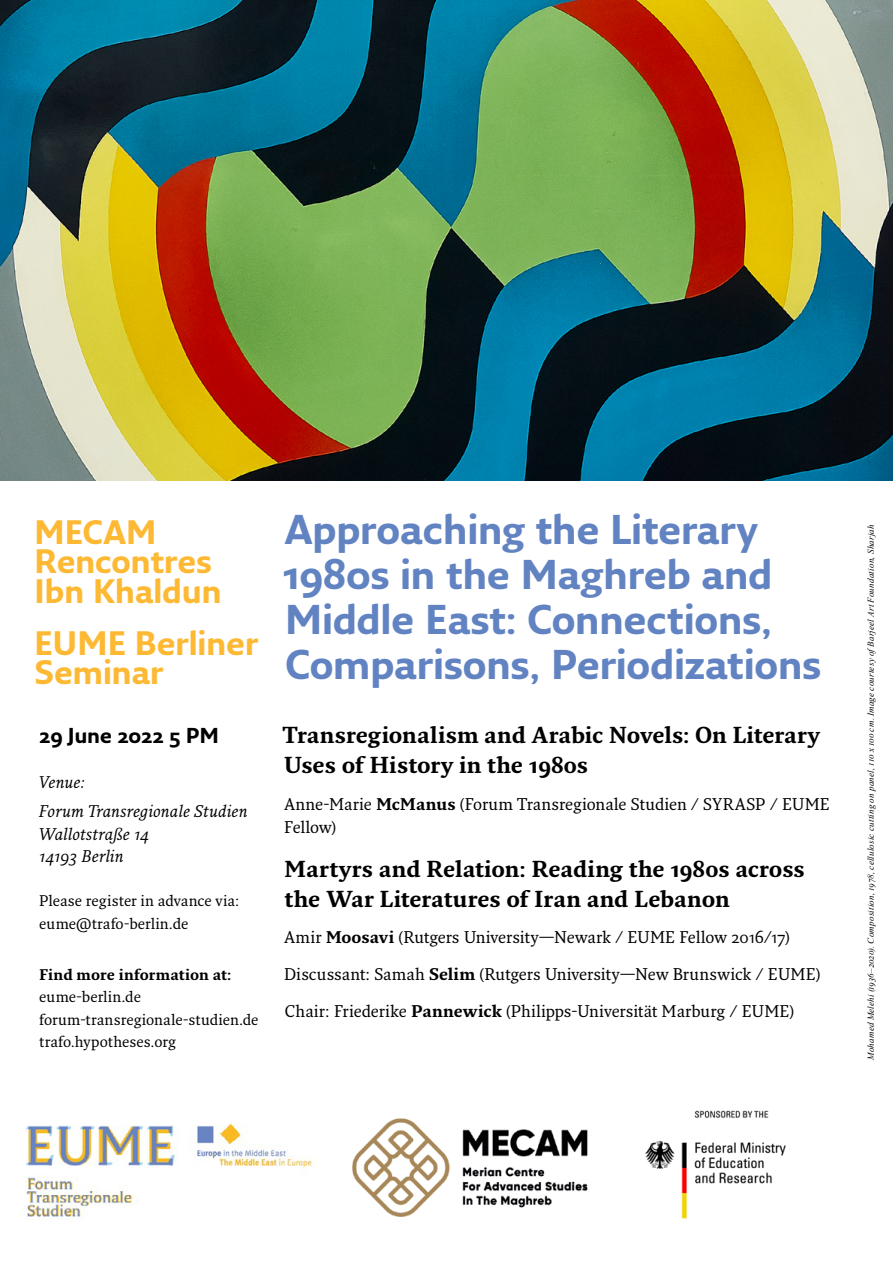
<style>
.page{position:relative;width:893px;height:1263px;background:#fff}
.page>*{position:absolute;margin:0;border:0;box-sizing:border-box;transform-origin:0 0}
.t1{font:700 40.5px/45px "Fresco Sans Pro";letter-spacing:-.015em;color:#6283c2}
.t2{font:700 33px/29.5px "Fresco Sans Pro";letter-spacing:-.015em;color:#fdb933}
.t3{font:700 22.5px/30px "Fresco Pro";letter-spacing:-.005em;color:#000}
.t4{font:700 21px "Fresco Sans Pro";letter-spacing:-.02em;color:#000}
.t5{font:16.5px/22.5px "Fresco Pro";color:#000}
.t6{font:italic 16.5px/29.5px "Fresco Pro";letter-spacing:-.005em;color:#000}
.t7{font:15px/22.2px "Fresco Pro";letter-spacing:.005em;color:#000}
.t8{font:700 15px "Fresco Pro";color:#000}
.t9{font:italic 9px "Times New Roman";letter-spacing:.02em;color:#000}
.s1{font-weight:700}
</style>
<div class="page">
<img style="left:0;top:0;width:893px;height:480px">
<img style="left:26px;top:1123px;width:286px;height:96px">
<img style="left:352px;top:1118px;width:236px;height:99px">
<img style="left:645px;top:1110px;width:141px;height:109px">
<h2 class="t2" style="left:34px;top:516px;width:189px">MECAM<br>Rencontres<br>Ibn Khaldun</h2>
<h2 class="t2" style="left:34px;top:627px;width:225px">EUME Berliner<br>Seminar</h2>
<p class="t4" style="left:39px;top:723px;width:181px">29 June 2022 5 PM</p>
<p class="t6" style="left:39px;top:767px;width:210px">Venue:<br>Forum Transregionale Studien</p>
<p class="t6" style="left:39px;top:822px;width:112px;line-height:22.2px">Wallotstraße 14<br>14193 Berlin</p>
<p class="t7" style="left:39px;top:889px;width:202px">Please register in advance via: eume@trafo-berlin.de</p>
<p class="t8" style="left:39px;top:965px;width:193px">Find more information at:</p>
<p class="t7" style="left:39px;top:986px;width:221px">eume-berlin.de forum-transregionale-studien.de trafo.hypotheses.org</p>
<h1 class="t1" style="left:283px;top:506px;width:540px">Approaching the Literary<br>1980s in the Maghreb and<br>Middle East: Connections,<br>Comparisons, Periodizations</h1>
<p class="t9" style="left:864px;top:1060px;width:537px;rotate:-90deg">Mohamed Melehi (1936–2020). Composition, 1978, cellulosic cutting on panel, 110 x 100 cm. Image courtesy ofBarjeel Art Foundation, Sharjah</p>
<h3 class="t3" style="left:282px;top:720px;width:539px">Transregionalism and Arabic Novels: On Literary<br>Uses of History in the 1980s</h3>
<p class="t5" style="left:284px;top:792px;width:547px">Anne-Marie <span class="s1">McManus</span> (Forum Transregionale Studien / SYRASP / EUME<br>Fellow)</p>
<h3 class="t3" style="left:284px;top:853px;width:522px">Martyrs and Relation: Reading the 1980s across the War Literatures of Iran and Lebanon</h3>
<p class="t5" style="left:284px;top:926px;width:507px">Amir <span class="s1">Moosavi</span> (Rutgers University—Newark / EUME Fellow 2016/17)</p>
<p class="t5" style="left:284px;top:963px;width:538px">Discussant: Samah <span class="s1">Selim</span> (Rutgers University—New Brunswick / EUME)</p>
<p class="t5" style="left:285px;top:1000px;width:511px">Chair: Friederike <span class="s1">Pannewick</span> (Philipps-Universität Marburg / EUME)</p>
</div>
